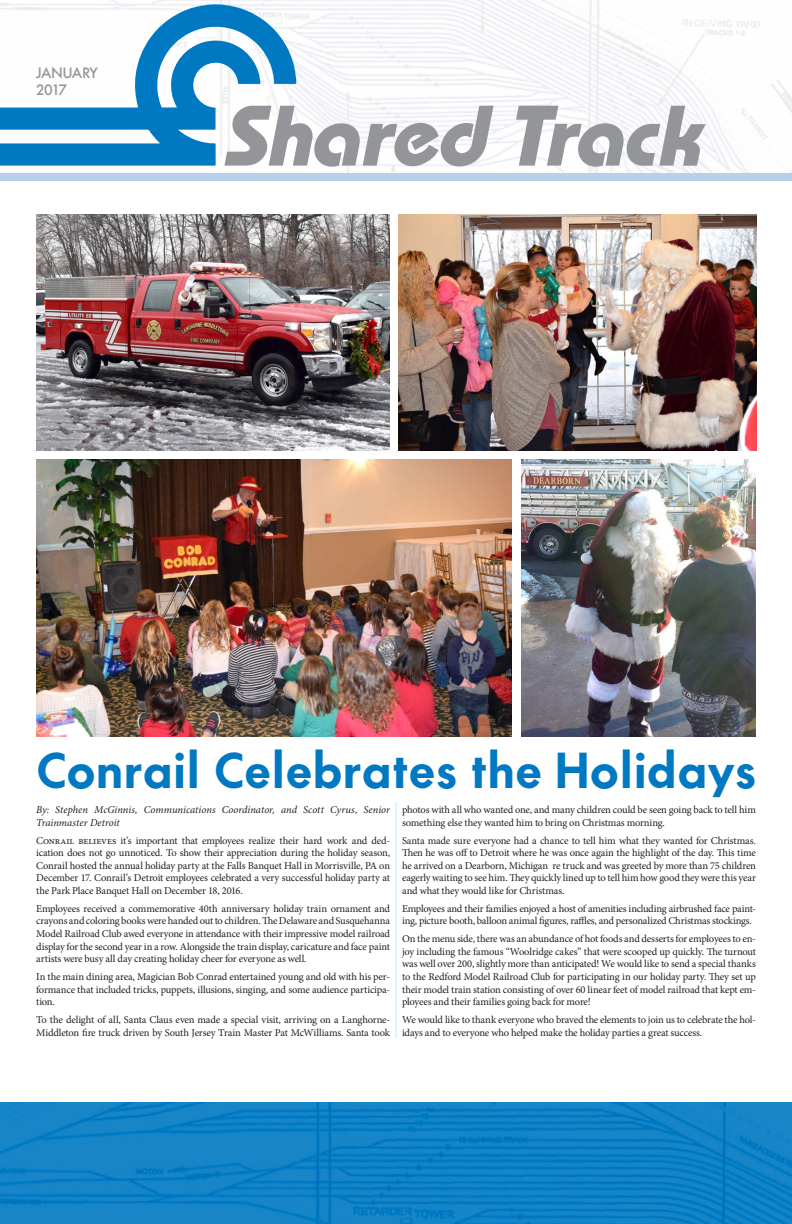
<style>
.page{position:relative;width:792px;height:1224px;background:#fff}
.page>*{position:absolute;margin:0;border:0;box-sizing:border-box;transform-origin:0 0}
.t1{font:italic 700 78px "Bauhaus";color:#939598}
.t2{font:600 47px "Futura ICG";letter-spacing:-.005em;color:#0079c2}
.t3{font:500 14px/16.8px "Futura";letter-spacing:-.055em;color:#939598}
.t4{font:10.5px/12.6px "Minion Pro";letter-spacing:-.02em;color:#231f20;text-align:justify}
.t5{font:italic 10.5px/12.6px "Minion Pro";color:#231f20}
</style>
<div class="page">
<svg style="left:0;top:4px;width:296px;height:162px"></svg>
<svg style="left:195px;top:4px;width:49px;height:6px"></svg>
<svg style="left:161px;top:22px;width:5px;height:3px"></svg>
<svg style="left:210px;top:144px;width:5px;height:21px"></svg>
<svg style="left:269px;top:51px;width:28px;height:33px"></svg>
<svg style="left:238px;top:82px;width:22px;height:2px"></svg>
<svg style="left:162px;top:108px;width:15px;height:1px"></svg>
<div style="left:0;top:173px;width:792px;height:7px;background:#b9d0eb"></div>
<img style="left:0;top:1102px;width:792px;height:122px">
<img style="left:353px;top:1204px;width:61px;height:20px">
<img style="left:399px;top:215px;width:357px;height:236px">
<img style="left:36px;top:215px;width:354px;height:236px">
<img style="left:521px;top:460px;width:235px;height:277px">
<img style="left:36px;top:460px;width:476px;height:277px">
<hr style="left:396px;top:802px;width:1px;height:236px;background:#c2e3ff">
<h3 class="t3" style="left:36px;top:64px;width:63px">JANUARY<br>2017</h3>
<h1 class="t1" style="left:220px;top:84px;width:502px">Shared Track</h1>
<h2 class="t2" style="left:36px;top:739px;width:722px">Conrail Celebrates the Holidays</h2>
<p class="t5" style="left:36px;top:804px;width:355px">By: Stephen McGinnis, Communications Coordinator, and Scott Cyrus, Senior<br>Trainmaster Detroit</p>
<p class="t4" style="left:36px;top:834px;width:355px">Conrail believes it’s important that employees realize their hard work and ded&shy;ication does not go unnoticed. To show their appreciation during the holiday season, Conrail hosted the annual holiday party at the Falls Banquet Hall in Morrisville, PA on December 17. Conrail’s Detroit employees celebrated a very successful holiday party at the Park Place Banquet Hall on December 18, 2016.</p>
<p class="t4" style="left:36px;top:902px;width:355px">Employees received a commemorative 40th anniversary holiday train ornament and crayons and coloring books were handed out to children. The Delaware and Susquehanna Model Railroad Club awed everyone in attendance with their impressive model railroad display for the second year in a row. Alongside the train display, caricature and face paint artists were busy all day creating holiday cheer for everyone as well.</p>
<p class="t4" style="left:36px;top:970px;width:355px">In the main dining area, Magician Bob Conrad entertained young and old with his per&shy;formance that included tricks, puppets, illusions, singing, and some audience participa&shy;tion.</p>
<p class="t4" style="left:36px;top:1013px;width:356px">To the delight of all, Santa Claus even made a special visit, arriving on a Langhorne-<br>Middleton fire truck driven by South Jersey Train Master Pat McWilliams. Santa took</p>
<p class="t4" style="left:402px;top:804px;width:355px">photos with all who wanted one, and many children could be seen going back to tell him something else they wanted him to bring on Christmas morning.</p>
<p class="t4" style="left:402px;top:834px;width:355px">Santa made sure everyone had a chance to tell him what they wanted for Christmas.<br>Then he was off to Detroit where he was once again the highlight of the day. This time he arrived on a Dearborn, Michigan re truck and was greeted by more than 75 children eagerly waiting to see him. They quickly lined up to tell him how good they were this year and what they would like for Christmas.</p>
<p class="t4" style="left:402px;top:902px;width:355px">Employees and their families enjoyed a host of amenities including airbrushed face paint&shy;ing, picture booth, balloon animal figures, raffles, and personalized Christmas stockings.</p>
<p class="t4" style="left:402px;top:933px;width:355px">On the menu side, there was an abundance of hot foods and desserts for employees to en&shy;joy including the famous “Woolridge cakes” that were scooped up quickly. The turnout was well over 200, slightly more than anticipated! We would like to send a special thanks to the Redford Model Railroad Club for participating in our holiday party. They set up their model train station consisting of over 60 linear feet of model railroad that kept em&shy;ployees and their families going back for more!</p>
<p class="t4" style="left:402px;top:1013px;width:355px">We would like to thank everyone who braved the elements to join us to celebrate the hol&shy;idays and to everyone who helped make the holiday parties a great success.</p>
</div>
